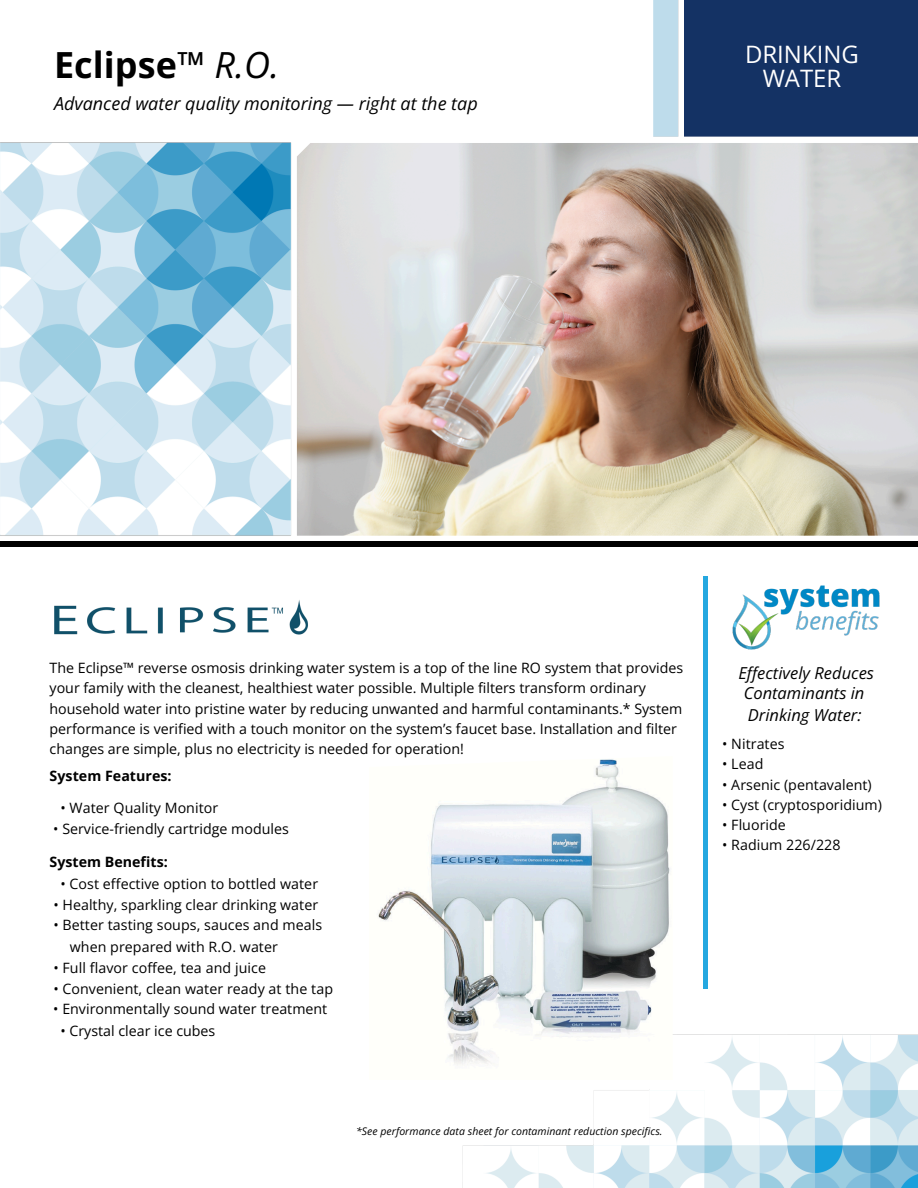
<style>
.page{position:relative;width:918px;height:1188px;background:#fff}
.page>*{position:absolute;margin:0;border:0;box-sizing:border-box;transform-origin:0 0}
.t1{font:700 36px "Open Sans";color:#000}
.t2{font:24px/23.7px "Open Sans";color:#fff;text-align:center}
.t3{font:italic 18px "Open Sans";color:#000}
.t4{font:italic 16.5px/20.2px "Open Sans";color:#000;text-align:center}
.t5{font:14.25px/20.2px "Open Sans";color:#000}
.t6{font:700 14.25px "Open Sans";color:#000}
.t7{font:italic 10.5px "Open Sans";letter-spacing:.005em;color:#000}
.s1{font-weight:400;font-style:italic}
</style>
<div class="page">
<img style="left:0;top:0;width:918px;height:1188px">
<img style="left:297px;top:143px;width:621px;height:393px">
<img style="left:369px;top:756px;width:304px;height:324px">
<img style="left:46px;top:599px;width:124px;height:43px">
<img style="left:173px;top:592px;width:142px;height:50px">
<div style="left:703px;top:576px;width:5px;height:412px;background:#25a8e0"></div>
<div style="left:0;top:541px;width:918px;height:5px;background:#000"></div>
<img style="left:724px;top:578px;width:163px;height:79px">
<h2 class="t1" style="left:54px;top:40px;width:227px">Eclipse™ <span class="s1">R.O.</span></h2>
<h2 class="t3" style="left:54px;top:91px;width:425px">Advanced water quality monitoring — right at the tap</h2>
<h1 class="t2" style="left:745px;top:42px;width:115px">DRINKING<br>WATER</h1>
<h3 class="t5" style="left:50px;top:657px;width:635px">The Eclipse™ reverse osmosis drinking water system is a top of the line RO system that provides your family with the cleanest, healthiest water possible. Multiple filters transform ordinary household water into pristine water by reducing unwanted and harmful contaminants.* System performance is verified with a touch monitor on the system’s faucet base. Installation and filter changes are simple, plus no electricity is needed for operation!</h3>
<h3 class="t6" style="left:50px;top:766px;width:124px">System Features:</h3>
<h3 class="t5" style="left:60px;top:797px;width:159px">• Water Quality Monitor</h3>
<h3 class="t5" style="left:53px;top:818px;width:237px">• Service-friendly cartridge modules</h3>
<h3 class="t6" style="left:50px;top:852px;width:120px">System Benefits:</h3>
<h3 class="t5" style="left:60px;top:873px;width:259px">• Cost effective option to bottled water</h3>
<h3 class="t5" style="left:53px;top:895px;width:266px">• Healthy, sparkling clear drinking water</h3>
<h3 class="t5" style="left:53px;top:915px;width:270px">• Better tasting soups, sauces and meals</h3>
<h3 class="t5" style="left:70px;top:937px;width:210px">when prepared with R.O. water</h3>
<h3 class="t5" style="left:53px;top:957px;width:214px">• Full flavor coffee, tea and juice</h3>
<h3 class="t5" style="left:53px;top:979px;width:281px">• Convenient, clean water ready at the tap</h3>
<h3 class="t5" style="left:53px;top:999px;width:276px">• Environmentally sound water treatment</h3>
<h3 class="t5" style="left:60px;top:1021px;width:157px">• Crystal clear ice cubes</h3>
<p class="t7" style="left:356px;top:1124px;width:308px">*See performance data sheet for contaminant reduction specifics.</p>
<h2 class="t4" style="left:738px;top:662px;width:137px">Effectively Reduces<br>Contaminants in</h2>
<h2 class="t4" style="left:748px;top:704px;width:115px">Drinking Water:</h2>
<h3 class="t5" style="left:722px;top:734px;width:64px">• Nitrates</h3>
<h3 class="t5" style="left:722px;top:754px;width:43px">• Lead</h3>
<h3 class="t5" style="left:722px;top:774px;width:151px">• Arsenic (pentavalent)</h3>
<h3 class="t5" style="left:722px;top:794px;width:161px">• Cyst (cryptosporidium)</h3>
<h3 class="t5" style="left:722px;top:815px;width:65px">• Fluoride</h3>
<h3 class="t5" style="left:722px;top:835px;width:120px">• Radium 226/228</h3>
</div>
